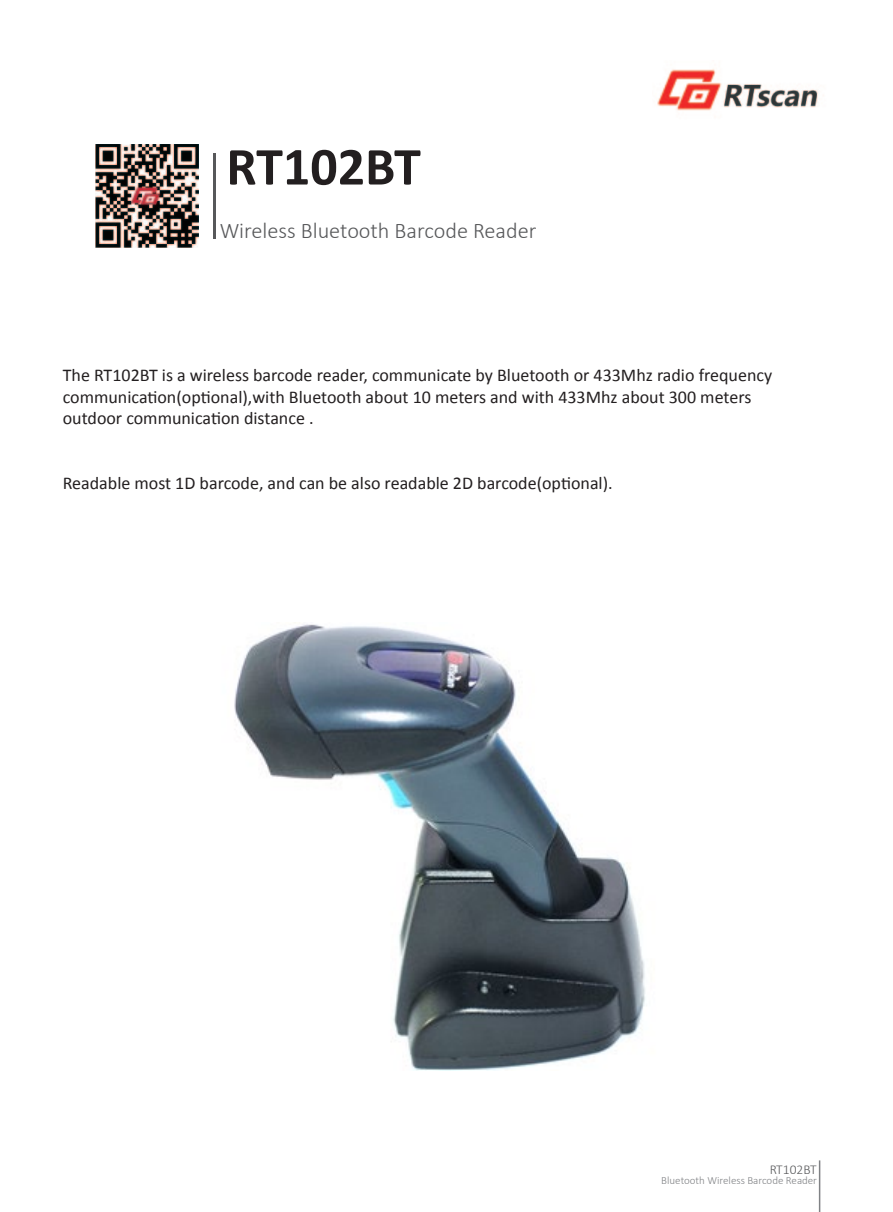
<style>
.page{position:relative;width:893px;height:1212px;background:#fff}
.page>*{position:absolute;margin:0;border:0;box-sizing:border-box;transform-origin:0 0}
.t1{font:700 54px "Calibri";color:#231f20}
.t2{font:300 22.35px "Calibri";color:#57585a}
.t3{font:18px/21.6px "Calibri";color:#231f20}
.t4{font:300 13.5px "Calibri";color:#57585a}
.t5{font:300 10.95px "Calibri";color:#808285}
</style>
<div class="page">
<img style="left:657px;top:69px;width:161px;height:42px">
<hr style="left:214px;top:153px;width:2px;height:86px;background:#57585a">
<img style="left:96px;top:144px;width:102px;height:103px">
<img style="left:234px;top:624px;width:411px;height:447px">
<hr style="left:819px;top:1160px;width:1px;height:52px;background:#808285">
<h1 class="t1" style="left:226px;top:132px;width:196px">RT102BT</h1>
<p class="t2" style="left:219px;top:216px;width:319px">Wireless Bluetooth Barcode Reader</p>
<p class="t3" style="left:63px;top:364px;width:711px">The RT102BT is a wireless barcode reader, communicate by Bluetooth or 433Mhz radio frequency communication(optional),with Bluetooth about 10 meters and with 433Mhz about 300 meters outdoor communication distance .</p>
<p class="t3" style="left:63px;top:472px;width:551px">Readable most 1D barcode, and can be also readable 2D barcode(optional).</p>
<p class="t4" style="left:769px;top:1161px;width:49px">RT102BT</p>
<p class="t5" style="left:661px;top:1174px;width:157px">Bluetooth Wireless Barcode Reader</p>
</div>
